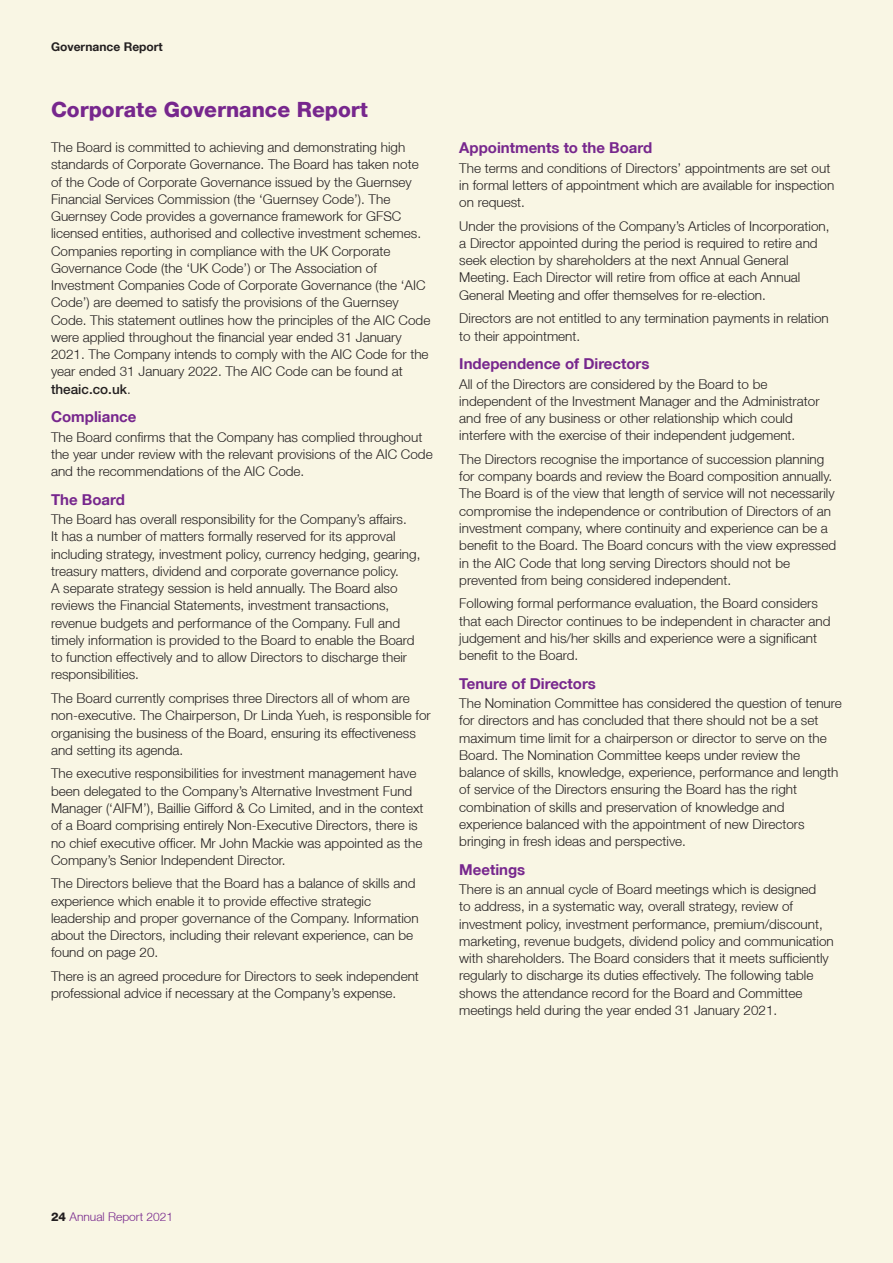
<style>
.page{position:relative;width:893px;height:1263px;background:#f9f6e4}
.page>*{position:absolute;margin:0;border:0;box-sizing:border-box;transform-origin:0 0}
.t1{font:800 21px "Helvetica Neue LT";color:#77278d}
.t2{font:700 15px "Helvetica Neue LT";color:#77278d}
.t3{font:300 13.5px/17.2px "Helvetica Neue LT";color:#231f20}
.t4{font:500 13.5px "Helvetica Neue LT Std";color:#231f20}
.t5{font:300 12px "Helvetica Neue LT";color:#77278d}
.t6{font:700 12px "Helvetica Neue LT";color:#231f20}
.s1{font-family:"Helvetica Neue LT";font-weight:300}
.s2{font-weight:800;color:#231f20}
</style>
<div class="page">
<p class="t6" style="left:51px;top:39px;width:113px">Governance Report</p>
<h1 class="t1" style="left:51px;top:97px;width:318px">Corporate Governance Report</h1>
<p class="t3" style="left:51px;top:138px;width:381px">The Board is committed to achieving and demonstrating high standards of Corporate Governance. The Board has taken note of the Code of Corporate Governance issued by the Guernsey Financial Services Commission (the ‘Guernsey Code’). The Guernsey Code provides a governance framework for GFSC licensed entities, authorised and collective investment schemes.<br>Companies reporting in compliance with the UK Corporate Governance Code (the ‘UK Code’) or The Association of Investment Companies Code of Corporate Governance (the ‘AIC Code’) are deemed to satisfy the provisions of the Guernsey Code. This statement outlines how the principles of the AIC Code were applied throughout the financial year ended 31 January 2021. The Company intends to comply with the AIC Code for the year ended 31 January 2022. The AIC Code can be found at</p>
<p class="t4" style="left:51px;top:381px;width:81px">theaic.co.uk<span class="s1">.</span></p>
<p class="t2" style="left:51px;top:408px;width:87px">Compliance</p>
<p class="t3" style="left:51px;top:428px;width:383px">The Board confirms that the Company has complied throughout the year under review with the relevant provisions of the AIC Code and the recommendations of the AIC Code.</p>
<p class="t2" style="left:51px;top:490px;width:75px">The Board</p>
<p class="t3" style="left:51px;top:510px;width:371px">The Board has overall responsibility for the Company’s affairs.<br>It has a number of matters formally reserved for its approval including strategy, investment policy, currency hedging, gearing, treasury matters, dividend and corporate governance policy.<br>A separate strategy session is held annually. The Board also reviews the Financial Statements, investment transactions, revenue budgets and performance of the Company. Full and timely information is provided to the Board to enable the Board to function effectively and to allow Directors to discharge their responsibilities.</p>
<p class="t3" style="left:51px;top:689px;width:381px">The Board currently comprises three Directors all of whom are non-executive. The Chairperson, Dr Linda Yueh, is responsible for organising the business of the Board, ensuring its effectiveness and setting its agenda.</p>
<p class="t3" style="left:51px;top:765px;width:374px">The executive responsibilities for investment management have been delegated to the Company’s Alternative Investment Fund Manager (‘AIFM’), Baillie Gifford &amp; Co Limited, and in the context of a Board comprising entirely Non-Executive Directors, there is no chief executive officer. Mr John Mackie was appointed as the Company’s Senior Independent Director.</p>
<p class="t3" style="left:51px;top:875px;width:369px">The Directors believe that the Board has a balance of skills and experience which enable it to provide effective strategic leadership and proper governance of the Company. Information about the Directors, including their relevant experience, can be found on page 20.</p>
<p class="t3" style="left:51px;top:967px;width:369px">There is an agreed procedure for Directors to seek independent professional advice if necessary at the Company’s expense.</p>
<p class="t2" style="left:459px;top:139px;width:195px">Appointments to the Board</p>
<p class="t3" style="left:459px;top:159px;width:377px">The terms and conditions of Directors’ appointments are set out in formal letters of appointment which are available for inspection on request.</p>
<p class="t3" style="left:459px;top:217px;width:372px">Under the provisions of the Company’s Articles of Incorporation, a Director appointed during the period is required to retire and seek election by shareholders at the next Annual General Meeting. Each Director will retire from office at each Annual General Meeting and offer themselves for re-election.</p>
<p class="t3" style="left:459px;top:310px;width:371px">Directors are not entitled to any termination payments in relation to their appointment.</p>
<p class="t2" style="left:459px;top:355px;width:192px">Independence of Directors</p>
<p class="t3" style="left:459px;top:375px;width:362px">All of the Directors are considered by the Board to be independent of the Investment Manager and the Administrator and free of any business or other relationship which could interfere with the exercise of their independent judgement.</p>
<p class="t3" style="left:459px;top:450px;width:378px">The Directors recognise the importance of succession planning for company boards and review the Board composition annually.<br>The Board is of the view that length of service will not necessarily compromise the independence or contribution of Directors of an investment company, where continuity and experience can be a benefit to the Board. The Board concurs with the view expressed in the AIC Code that long serving Directors should not be prevented from being considered independent.</p>
<p class="t3" style="left:459px;top:595px;width:373px">Following formal performance evaluation, the Board considers that each Director continues to be independent in character and judgement and his/her skills and experience were a significant benefit to the Board.</p>
<p class="t2" style="left:459px;top:674px;width:138px">Tenure of Directors</p>
<p class="t3" style="left:459px;top:694px;width:384px">The Nomination Committee has considered the question of tenure for directors and has concluded that there should not be a set maximum time limit for a chairperson or director to serve on the Board. The Nomination Committee keeps under review the balance of skills, knowledge, experience, performance and length of service of the Directors ensuring the Board has the right combination of skills and preservation of knowledge and experience balanced with the appointment of new Directors bringing in fresh ideas and perspective.</p>
<p class="t2" style="left:459px;top:860px;width:68px">Meetings</p>
<p class="t3" style="left:459px;top:880px;width:376px">There is an annual cycle of Board meetings which is designed<br>to address, in a systematic way, overall strategy, review of investment policy, investment performance, premium/discount, marketing, revenue budgets, dividend policy and communication with shareholders. The Board considers that it meets sufficiently regularly to discharge its duties effectively. The following table shows the attendance record for the Board and Committee meetings held during the year ended 31 January 2021.</p>
<p class="t5" style="left:51px;top:1209px;width:124px"><span class="s2">24</span> Annual Report 2021</p>
</div>
